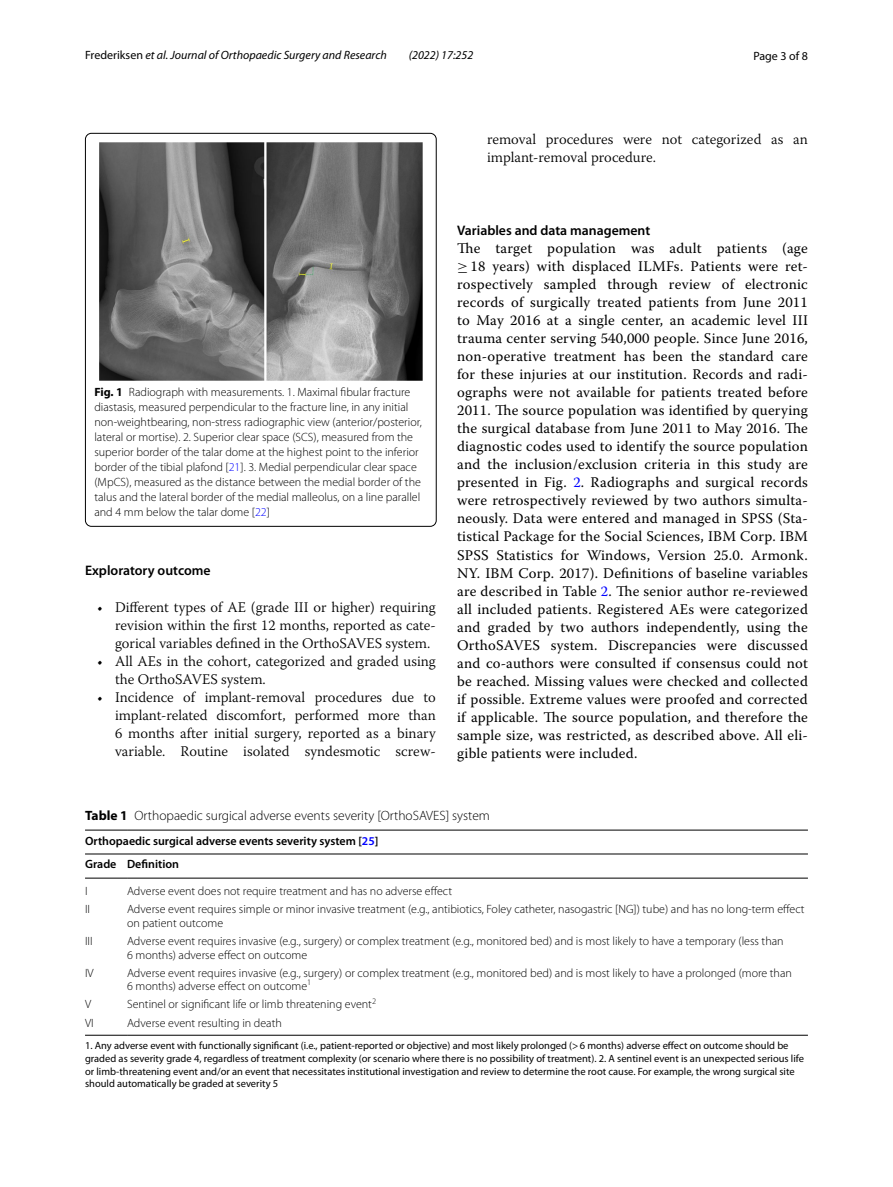
<style>
.page{position:relative;width:893px;height:1187px;background:#fff}
.page>*{position:absolute;margin:0;border:0;box-sizing:border-box;transform-origin:0 0}
.t1{font:14.7px/18px "Warnock Pro";letter-spacing:.015em;color:#000;text-align:justify}
.t2{font:300 14.7px/18px "Warnock Pro";color:#000;text-align:justify}
.t3{font:600 13.8px "Myriad Pro";color:#000}
.t4{font:300 13.5px "Myriad Pro";color:#000}
.t5{font:300 12px/15px "Myriad Pro";color:#000}
.t6{font:italic 12px "Myriad Pro";color:#000}
.t7{font:600 12px/23.9px "Myriad Pro";color:#000}
.t8{font:12px "Myriad Pro";color:#000}
.t9{font:10.5px/12.8px "Myriad Pro";color:#000}
.s1{font-style:normal}
.s2{font-weight:700}
.s3{color:#00f}
.s4{font-family:"MTSY"}
</style>
<div class="page">
<img style="left:99px;top:142px;width:323px;height:239px">
<div style="left:85px;top:133px;width:351px;height:393px;border:1px solid #000;border-radius:6px"></div>
<hr style="left:85px;top:829px;width:42px;height:1px;background:#000">
<hr style="left:127px;top:829px;width:681px;height:1px;background:#000">
<hr style="left:85px;top:877px;width:42px;height:1px;background:#000">
<hr style="left:127px;top:877px;width:681px;height:1px;background:#000">
<hr style="left:85px;top:1034px;width:42px;height:1px;background:#000">
<hr style="left:127px;top:1034px;width:681px;height:1px;background:#000">
<hr style="left:85px;top:853px;width:723px;height:1px;background:#000">
<p class="t6" style="left:85px;top:48px;width:303px"><span class="s1">Frederiksen</span> et al. Journal of Orthopaedic Surgery and Research</p>
<p class="t6" style="left:409px;top:48px;width:66px">(2022) 17:252</p>
<p class="t8" style="left:753px;top:48px;width:56px">Page 3 of 8</p>
<p class="t2" style="left:487px;top:130px;width:322px">removal procedures were not categorized as an implant-removal procedure.</p>
<p class="t5" style="left:94px;top:384px;width:329px"><span class="s2">Fig. 1</span> Radiograph with measurements. 1. Maximal fibular fracture diastasis, measured perpendicular to the fracture line, in any initial non-weightbearing, non-stress radiographic view (anterior/posterior, lateral or mortise). 2. Superior clear space (SCS), measured from the superior border of the talar dome at the highest point to the inferior border of the tibial plafond [<span class="s3">21</span>]. 3. Medial perpendicular clear space (MpCS), measured as the distance between the medial border of the talus and the lateral border of the medial malleolus, on a line parallel and 4 mm below the talar dome [<span class="s3">22</span>]</p>
<p class="t3" style="left:85px;top:561px;width:127px">Exploratory outcome</p>
<p class="t2" style="left:115px;top:597px;width:322px;text-indent:-18px">• Different types of AE (grade III or higher) requiring revision within the first 12 months, reported as cate&shy;gorical variables defined in the OrthoSAVES system.</p>
<p class="t2" style="left:115px;top:651px;width:322px;text-indent:-18px">• All AEs in the cohort, categorized and graded using the OrthoSAVES system.</p>
<p class="t2" style="left:115px;top:687px;width:322px;text-indent:-18px">• Incidence of implant-removal procedures due to implant-related discomfort, performed more than 6 months after initial surgery, reported as a binary variable. Routine isolated syndesmotic screw-</p>
<p class="t3" style="left:457px;top:222px;width:195px">Variables and data management</p>
<p class="t1" style="left:457px;top:239px;width:352px">The target population was adult patients (age <span class="s4">≥</span> 18 years) with displaced ILMFs. Patients were ret&shy;rospectively sampled through review of electronic records of surgically treated patients from June 2011 to May 2016 at a single center, an academic level III trauma center serving 540,000 people. Since June 2016, non-operative treatment has been the standard care for these injuries at our institution. Records and radi&shy;ographs were not available for patients treated before 2011. The source population was identified by querying the surgical database from June 2011 to May 2016. The diagnostic codes used to identify the source population and the inclusion/exclusion criteria in this study are presented in Fig. <span class="s3">2</span>. Radiographs and surgical records were retrospectively reviewed by two authors simulta&shy;neously. Data were entered and managed in SPSS (Sta&shy;tistical Package for the Social Sciences, IBM Corp. IBM SPSS Statistics for Windows, Version 25.0. Armonk.<br>NY. IBM Corp. 2017). Definitions of baseline variables are described in Table <span class="s3">2</span>. The senior author re-reviewed all included patients. Registered AEs were categorized and graded by two authors independently, using the OrthoSAVES system. Discrepancies were discussed and co-authors were consulted if consensus could not be reached. Missing values were checked and collected if possible. Extreme values were proofed and corrected if applicable. The source population, and therefore the sample size, was restricted, as described above. All eli&shy;gible patients were included.</p>
<p class="t4" style="left:85px;top:808px;width:406px"><span class="s2">Table 1</span> Orthopaedic surgical adverse events severity [OrthoSAVES] system</p>
<p class="t7" style="left:85px;top:828px;width:295px">Orthopaedic surgical adverse events severity system [<span class="s3">25</span>]<br>Grade Definition</p>
<p class="t5" style="left:85px;top:883px;width:4px">I</p>
<p class="t5" style="left:127px;top:883px;width:327px">Adverse event does not require treatment and has no adverse effect</p>
<p class="t5" style="left:85px;top:902px;width:7px">II</p>
<p class="t5" style="left:127px;top:902px;width:679px;line-height:13.5px">Adverse event requires simple or minor invasive treatment (e.g., antibiotics, Foley catheter, nasogastric [NG]) tube) and has no long-term effect on patient outcome</p>
<p class="t5" style="left:85px;top:933px;width:9px">III</p>
<p class="t5" style="left:127px;top:934px;width:658px;line-height:13.5px">Adverse event requires invasive (e.g., surgery) or complex treatment (e.g., monitored bed) and is most likely to have a temporary (less than<br>6 months) adverse effect on outcome</p>
<p class="t5" style="left:85px;top:965px;width:10px">IV</p>
<p class="t5" style="left:127px;top:966px;width:666px;line-height:13.5px">Adverse event requires invasive (e.g., surgery) or complex treatment (e.g., monitored bed) and is most likely to have a prolonged (more than<br>6 months) adverse effect on outcome<sup>1</sup></p>
<p class="t5" style="left:85px;top:997px;width:8px">V</p>
<p class="t5" style="left:127px;top:997px;width:251px">Sentinel or significant life or limb threatening event<sup>2</sup></p>
<p class="t5" style="left:85px;top:1015px;width:10px">VI</p>
<p class="t5" style="left:127px;top:1015px;width:156px">Adverse event resulting in death</p>
<p class="t9" style="left:85px;top:1038px;width:720px">1. Any adverse event with functionally significant (i.e., patient-reported or objective) and most likely prolonged (&gt;6 months) adverse effect on outcome should be graded as severity grade 4, regardless of treatment complexity (or scenario where there is no possibility of treatment). 2. A sentinel event is an unexpected serious life or limb-threatening event and/or an event that necessitates institutional investigation and review to determine the root cause. For example, the wrong surgical site should automatically be graded at severity 5</p>
</div>
